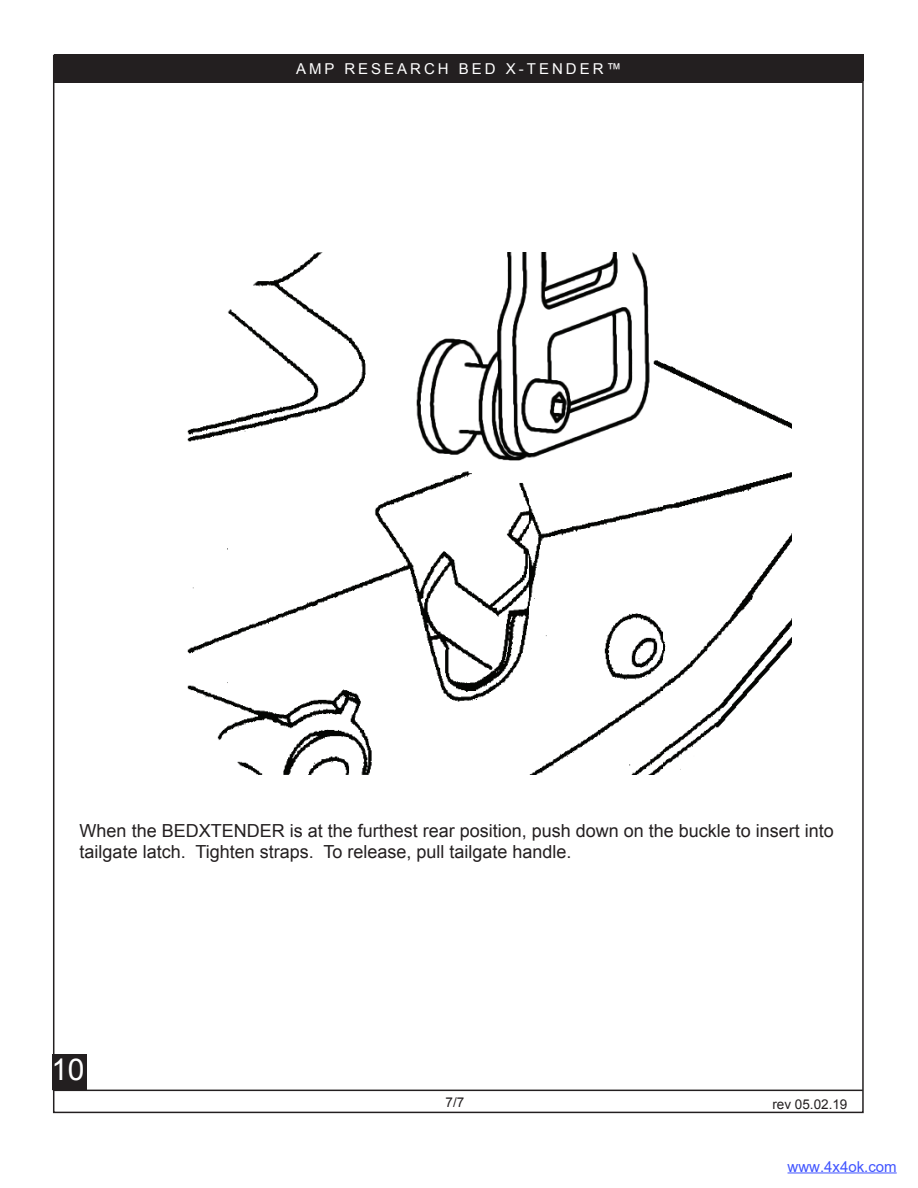
<style>
.page{position:relative;width:918px;height:1188px;background:#fff}
.page>*{position:absolute;margin:0;border:0;box-sizing:border-box;transform-origin:0 0}
.t1{font:30px "Arial";color:#fff}
.t2{font:18px/21.6px "Arial";color:#231f20}
.t3{font:15px "Myriad Pro";letter-spacing:.2em;color:#fff}
.t4{font:15px "Arial";letter-spacing:.2em;color:#fff}
.t5{font:15px "Arial";color:#4054ff}
.t6{font:13.5px "Arial";color:#231f20}
</style>
<div class="page">
<div style="left:52px;top:1054px;width:35px;height:36px;background:#231f20"></div>
<div style="left:54px;top:56px;width:809px;height:27px;background:#231f20"></div>
<hr style="left:53px;top:1090px;width:810px;height:1px;background:#231f20">
<img style="left:187px;top:252px;width:343px;height:523px">
<img style="left:662px;top:364px;width:130px;height:406px">
<img style="left:530px;top:506px;width:132px;height:269px">
<img style="left:407px;top:252px;width:259px;height:215px">
<hr style="left:788px;top:1173px;width:109px;height:1px;background:#4054ff">
<p class="t4" style="left:296px;top:59px;width:327px">AMP RESEARCH BED X-TENDER™</p>
<p class="t3" style="left:321px;top:62px;width:278px">AMP RESEARCH BED X-TENDER™</p>
<p class="t2" style="left:80px;top:820px;width:756px">When the BEDXTENDER is at the furthest rear position, push down on the buckle to insert into tailgate latch. Tighten straps. To release, pull tailgate handle.</p>
<h1 class="t1" style="left:51px;top:1050px;width:35px">10</h1>
<p class="t6" style="left:446px;top:1094px;width:20px">7/7</p>
<p class="t6" style="left:772px;top:1095px;width:77px">rev 05.02.19</p>
<p class="t5" style="left:788px;top:1156px;width:111px">www.4x4ok.com</p>
</div>
